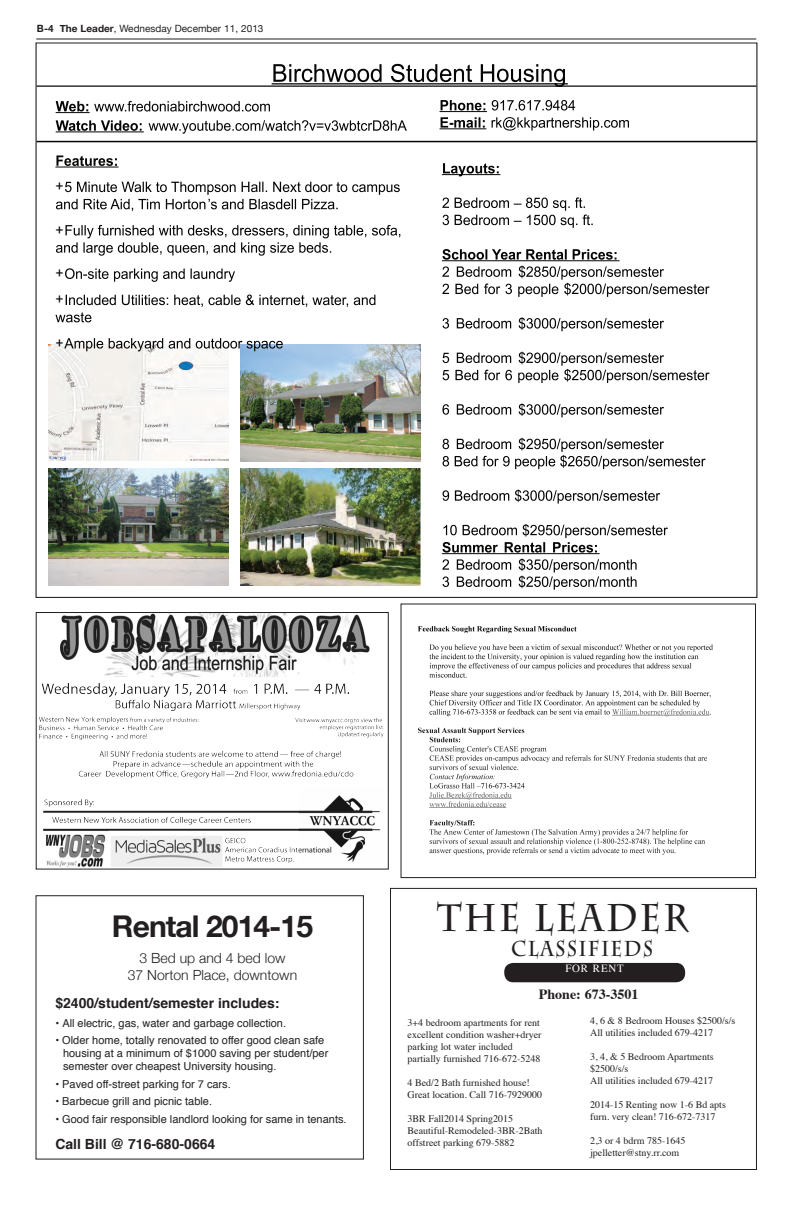
<style>
.page{position:relative;width:792px;height:1224px;background:#fff}
.page>*{position:absolute;margin:0;border:0;box-sizing:border-box;transform-origin:0 0}
.t1{font:700 38.5px "Charlemagne Std";letter-spacing:.07em;color:#231f20;scale:.87 1}
.t2{font:700 30px "Helvetica Neue";letter-spacing:-.03em;color:#231f20}
.t3{font:700 21.5px "Charlemagne Std";letter-spacing:.07em;color:#231f20;scale:.87 1}
.t4{font:14.4px/26.3px "Arial";color:#050504}
.t5{font:700 14px "Helvetica";color:#231f20}
.t6{font:300 14px/16.8px "Helvetica Neue";color:#231f20;text-align:center}
.t7{font:700 14px "Times";color:#231f20}
.t8{font:11px/13.2px "Helvetica";color:#231f20}
.t9{font:10.9px "Times";letter-spacing:.075em;color:#fff}
.t10{font:10px/12px "Times";color:#231f20}
.t11{font:10px "Helvetica Neue";color:#231f20}
.Byline{font:10px "Helvetica";color:#231f20}
.s1{font-weight:700}
</style>
<div class="page">
<hr style="left:36px;top:38px;width:720px;height:2px;background:#231f20">
<div style="left:390px;top:888px;width:367px;height:282px;border:1px solid #231f20"></div>
<div style="left:504px;top:963px;width:181px;height:19px;background:#231f20;border-radius:9px"></div>
<svg style="left:38px;top:63px;width:717px;height:523px"></svg>
<svg style="left:273px;top:64px;width:292px;height:19px"></svg>
<hr style="left:272px;top:83px;width:296px;height:2px;background:#050504">
<svg style="left:56px;top:101px;width:32px;height:11px"></svg>
<hr style="left:56px;top:112px;width:34px;height:1px;background:#050504">
<svg style="left:94px;top:101px;width:176px;height:11px"></svg>
<svg style="left:56px;top:120px;width:86px;height:11px"></svg>
<hr style="left:56px;top:132px;width:88px;height:1px;background:#050504">
<svg style="left:149px;top:120px;width:258px;height:14px"></svg>
<svg style="left:443px;top:163px;width:56px;height:13px"></svg>
<hr style="left:442px;top:174px;width:58px;height:1px;background:#050504">
<svg style="left:442px;top:197px;width:151px;height:31px"></svg>
<svg style="left:442px;top:249px;width:175px;height:11px"></svg>
<hr style="left:442px;top:260px;width:178px;height:1px;background:#050504">
<svg style="left:442px;top:266px;width:268px;height:31px"></svg>
<svg style="left:443px;top:317px;width:221px;height:14px"></svg>
<svg style="left:443px;top:352px;width:267px;height:31px"></svg>
<svg style="left:442px;top:403px;width:222px;height:14px"></svg>
<svg style="left:443px;top:438px;width:263px;height:31px"></svg>
<svg style="left:443px;top:489px;width:217px;height:15px"></svg>
<svg style="left:442px;top:524px;width:226px;height:66px"></svg>
<img style="left:48px;top:345px;width:180px;height:116px">
<img style="left:240px;top:345px;width:180px;height:117px">
<img style="left:48px;top:468px;width:180px;height:117px">
<svg style="left:56px;top:156px;width:61px;height:10px"></svg>
<hr style="left:55px;top:167px;width:64px;height:1px;background:#050504">
<svg style="left:56px;top:182px;width:344px;height:29px"></svg>
<svg style="left:56px;top:225px;width:344px;height:31px"></svg>
<svg style="left:65px;top:268px;width:170px;height:14px"></svg>
<svg style="left:55px;top:295px;width:320px;height:27px"></svg>
<svg style="left:64px;top:338px;width:219px;height:13px"></svg>
<svg style="left:441px;top:100px;width:44px;height:11px"></svg>
<hr style="left:440px;top:111px;width:47px;height:1px;background:#050504">
<svg style="left:492px;top:100px;width:83px;height:11px"></svg>
<svg style="left:441px;top:117px;width:44px;height:11px"></svg>
<hr style="left:440px;top:128px;width:46px;height:1px;background:#050504">
<svg style="left:492px;top:117px;width:137px;height:14px"></svg>
<hr style="left:36px;top:141px;width:720px;height:1px;background:#050504">
<hr style="left:36px;top:85px;width:720px;height:2px;background:#050504">
<img style="left:240px;top:468px;width:180px;height:117px">
<div style="left:36px;top:895px;width:328px;height:265px;border:1px solid #231f20"></div>
<img style="left:39px;top:614px;width:345px;height:253px">
<div style="left:36px;top:612px;width:353px;height:258px;border:1px solid #231f20"></div>
<img style="left:418px;top:626px;width:295px;height:229px">
<div style="left:401px;top:604px;width:355px;height:274px;border:1px solid #231f20"></div>
<p class="t11" style="left:114px;top:20px;width:151px">, Wednesday December 11, 2013</p>
<p class="Byline" style="left:203px;top:23px;width:7px">8</p>
<p class="t11" style="left:37px;top:23px;width:202px"><span class="s1">B-4 The Leader</span>, Wednesday April 11, 2012</p>
<p class="t4" style="left:55px;top:173px;width:10px">+</p>
<p class="t4" style="left:55px;top:217px;width:10px">+</p>
<p class="t4" style="left:55px;top:260px;width:10px">+ +</p>
<p class="t4" style="left:55px;top:330px;width:10px">+</p>
<p class="t2" style="left:112px;top:903px;width:203px">Rental 2014-15</p>
<p class="t6" style="left:128px;top:949px;width:171px">3 Bed up and 4 bed low<br>37 Norton Place, downtown</p>
<p class="t5" style="left:55px;top:991px;width:226px">$2400/student/semester includes:</p>
<p class="t8" style="left:55px;top:1017px;width:232px">• All electric, gas, water and garbage collection.</p>
<p class="t8" style="left:63px;top:1034px;width:267px;text-indent:-8px">• Older home, totally renovated to offer good clean safe housing at a minimum of $1000 saving per student/per semester over cheapest University housing.</p>
<p class="t8" style="left:55px;top:1077px;width:177px">• Paved off-street parking for 7 cars.</p>
<p class="t8" style="left:55px;top:1095px;width:158px">• Barbecue grill and picnic table.</p>
<p class="t8" style="left:55px;top:1113px;width:293px">• Good fair responsible landlord looking for same in tenants.</p>
<p class="t5" style="left:55px;top:1133px;width:161px">Call Bill @ 716-680-0664</p>
<p class="t1" style="left:437px;top:895px;width:291px">THE LEADER</p>
<p class="t9" style="left:565px;top:958px;width:60px">FOR RENT</p>
<p class="t3" style="left:511px;top:936px;width:165px">CLASSIFIEDS</p>
<p class="t7" style="left:539px;top:981px;width:101px">Phone: 673-3501</p>
<p class="t10" style="left:408px;top:1016px;width:135px">3+4 bedroom apartments for rent excellent condition washer+dryer parking lot water included partially furnished 716-672-5248</p>
<p class="t10" style="left:408px;top:1076px;width:136px">4 Bed/2 Bath furnished house!<br>Great location. Call 716-7929000</p>
<p class="t10" style="left:408px;top:1112px;width:136px">3BR Fall2014 Spring2015<br>Beautiful-Remodeled-3BR-2Bath offstreet parking 679-5882</p>
<p class="t10" style="left:590px;top:1014px;width:147px">4, 6 &amp; 8 Bedroom Houses $2500/s/s</p>
<p class="t10" style="left:590px;top:1026px;width:125px">All utilities included 679-4217</p>
<p class="t10" style="left:590px;top:1050px;width:125px">3, 4, &amp; 5 Bedroom Apartments $2500/s/s</p>
<p class="t10" style="left:590px;top:1074px;width:125px">All utilities included 679-4217</p>
<p class="t10" style="left:590px;top:1098px;width:137px">2014-15 Renting now 1-6 Bd apts furn. very clean! 716-672-7317</p>
<p class="t10" style="left:590px;top:1134px;width:97px">2,3 or 4 bdrm 785-1645 jpelletter@stny.rr.com</p>
</div>
